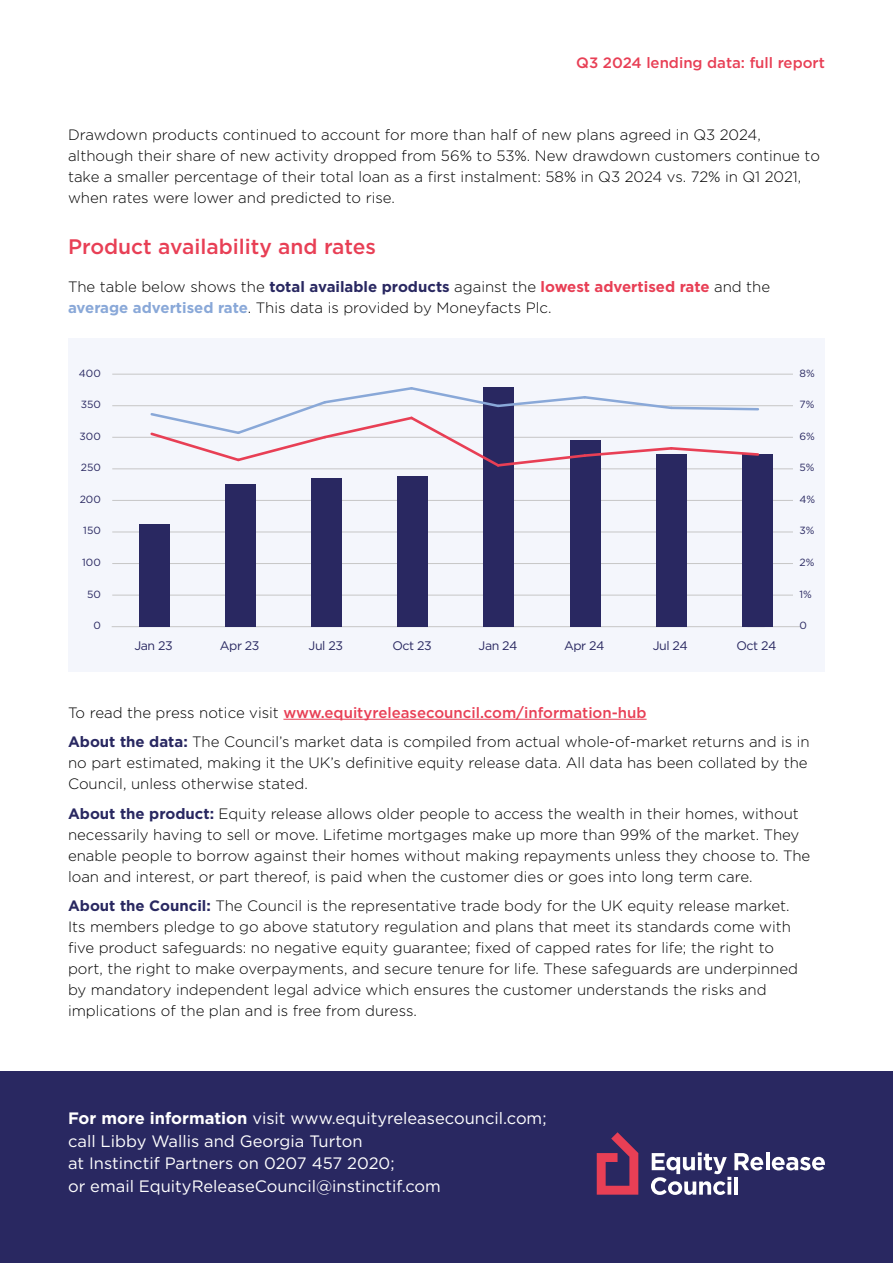
<style>
.page{position:relative;width:893px;height:1263px;background:#fff}
.page>*{position:absolute;margin:0;border:0;box-sizing:border-box;transform-origin:0 0}
.t1{font:500 21px "Gotham";color:#e83f55}
.t2{font:16.5px/22.5px "Gotham";color:#fff}
.t3{font:300 15px/21px "Gotham";color:#000}
.t4{font:500 15px "Gotham";color:#e83f55}
.t5{font:12.45px "Gotham";letter-spacing:-.035em;color:#292861}
.t6{font:10.35px "Gotham";color:#292861}
.s1{font-weight:700;color:#292861}
.s2{font-weight:700;color:#e83f55}
.s3{font-weight:700;color:#89a8d8}
.s4{font-weight:500;color:#e83f55}
.s5{font-weight:700}
</style>
<div class="page">
<div style="left:68px;top:338px;width:757px;height:333px;background:#f4f6fc"></div>
<hr style="left:112px;top:626px;width:688px;height:1px;background:#c6c6c6">
<hr style="left:112px;top:595px;width:681px;height:1px;background:#c6c6c6">
<hr style="left:112px;top:563px;width:681px;height:1px;background:#c6c6c6">
<hr style="left:112px;top:532px;width:681px;height:1px;background:#c6c6c6">
<hr style="left:112px;top:500px;width:681px;height:1px;background:#c6c6c6">
<hr style="left:112px;top:469px;width:681px;height:1px;background:#c6c6c6">
<hr style="left:112px;top:437px;width:681px;height:1px;background:#c6c6c6">
<hr style="left:112px;top:405px;width:681px;height:1px;background:#c6c6c6">
<hr style="left:112px;top:374px;width:681px;height:1px;background:#c6c6c6">
<div style="left:139px;top:524px;width:31px;height:103px;background:#292861"></div>
<div style="left:225px;top:485px;width:31px;height:142px;background:#292861"></div>
<div style="left:311px;top:478px;width:31px;height:149px;background:#292861"></div>
<div style="left:397px;top:476px;width:31px;height:151px;background:#292861"></div>
<div style="left:483px;top:387px;width:31px;height:240px;background:#292861"></div>
<div style="left:570px;top:440px;width:30px;height:187px;background:#292861"></div>
<div style="left:656px;top:454px;width:31px;height:173px;background:#292861"></div>
<div style="left:742px;top:454px;width:31px;height:173px;background:#292861"></div>
<svg style="left:148px;top:387px;width:613px;height:82px"></svg>
<hr style="left:283px;top:719px;width:364px;height:1px;background:#e83f55">
<div style="left:0;top:1071px;width:893px;height:192px;background:#292861"></div>
<hr style="left:766px;top:1152px;width:3px;height:18px;background:#fff">
<svg style="left:772px;top:1157px;width:53px;height:13px"></svg>
<svg style="left:651px;top:1152px;width:112px;height:43px"></svg>
<svg style="left:727px;top:1181px;width:4px;height:14px"></svg>
<hr style="left:734px;top:1177px;width:4px;height:18px;background:#fff">
<svg style="left:597px;top:1132px;width:41px;height:63px"></svg>
<p class="t4" style="left:576px;top:53px;width:250px">Q3 2024 lending data: full report</p>
<p class="t3" style="left:68px;top:123px;width:753px">Drawdown products continued to account for more than half of new plans agreed in Q3 2024, although their share of new activity dropped from 56% to 53%. New drawdown customers continue to take a smaller percentage of their total loan as a first instalment: 58% in Q3 2024 vs. 72% in Q1 2021, when rates were lower and predicted to rise.</p>
<h1 class="t1" style="left:68px;top:232px;width:309px">Product availability and rates</h1>
<p class="t3" style="left:68px;top:275px;width:704px">The table below shows the <span class="s1">total available products</span> against the <span class="s2">lowest advertised rate</span> and the <span class="s3">average advertised rate</span>. This data is provided by Moneyfacts Plc.</p>
<p class="t6" style="left:79px;top:366px;width:23px">400</p>
<p class="t6" style="left:799px;top:366px;width:17px">8%</p>
<p class="t6" style="left:81px;top:398px;width:22px">350</p>
<p class="t6" style="left:799px;top:398px;width:16px">7%</p>
<p class="t6" style="left:80px;top:429px;width:23px">300</p>
<p class="t6" style="left:799px;top:429px;width:17px">6%</p>
<p class="t6" style="left:81px;top:461px;width:22px">250</p>
<p class="t6" style="left:799px;top:461px;width:17px">5%</p>
<p class="t6" style="left:80px;top:493px;width:23px">200</p>
<p class="t6" style="left:799px;top:493px;width:17px">4%</p>
<p class="t6" style="left:83px;top:524px;width:19px">150</p>
<p class="t6" style="left:799px;top:524px;width:17px">3%</p>
<p class="t6" style="left:82px;top:556px;width:20px">100</p>
<p class="t6" style="left:799px;top:556px;width:16px">2%</p>
<p class="t6" style="left:87px;top:587px;width:15px">50</p>
<p class="t6" style="left:799px;top:587px;width:14px">1%</p>
<p class="t6" style="left:93px;top:619px;width:9px">0</p>
<p class="t6" style="left:799px;top:619px;width:9px">0</p>
<p class="t5" style="left:134px;top:638px;width:40px">Jan 23</p>
<p class="t5" style="left:220px;top:638px;width:41px">Apr 23</p>
<p class="t5" style="left:309px;top:638px;width:36px">Jul 23</p>
<p class="t5" style="left:392px;top:638px;width:41px">Oct 23</p>
<p class="t5" style="left:479px;top:638px;width:41px">Jan 24</p>
<p class="t5" style="left:564px;top:638px;width:42px">Apr 24</p>
<p class="t5" style="left:653px;top:638px;width:37px">Jul 24</p>
<p class="t5" style="left:736px;top:638px;width:42px">Oct 24</p>
<p class="t3" style="left:68px;top:697px;width:743px;line-height:29.5px">To read the press notice visit <span class="s4">www.equityreleasecouncil.com/information-hub<br></span><span class="s1">About the data:</span> The Council’s market data is compiled from actual whole-of-market returns and is in</p>
<p class="t3" style="left:68px;top:752px;width:741px">no part estimated, making it the UK’s definitive equity release data. All data has been collated by the<br>Council, unless otherwise stated.</p>
<p class="t3" style="left:68px;top:802px;width:744px"><span class="s1">About the product:</span> Equity release allows older people to access the wealth in their homes, without necessarily having to sell or move. Lifetime mortgages make up more than 99% of the market. They enable people to borrow against their homes without making repayments unless they choose to. The loan and interest, or part thereof, is paid when the customer dies or goes into long term care.</p>
<p class="t3" style="left:68px;top:895px;width:732px"><span class="s1">About the Council:</span> The Council is the representative trade body for the UK equity release market.<br>Its members pledge to go above statutory regulation and plans that meet its standards come with five product safeguards: no negative equity guarantee; fixed of capped rates for life; the right to port, the right to make overpayments, and secure tenure for life. These safeguards are underpinned by mandatory independent legal advice which ensures the customer understands the risks and implications of the plan and is free from duress.</p>
<p class="t2" style="left:68px;top:1107px;width:480px"><span class="s5">For more information</span> visit www.equityreleasecouncil.com; call Libby Wallis and Georgia Turton<br>at Instinctif Partners on 0207 457 2020;<br>or email EquityReleaseCouncil@instinctif.com</p>
</div>
